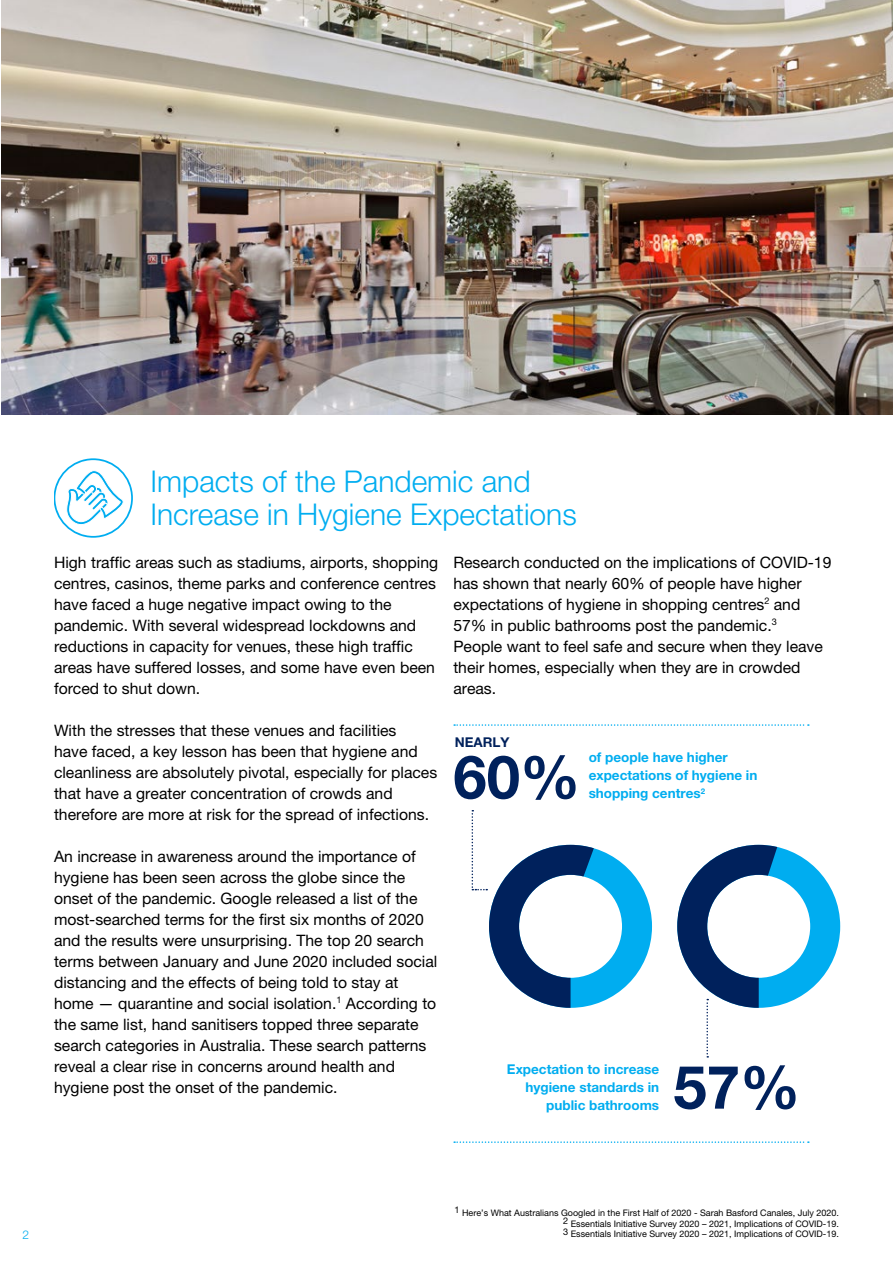
<style>
.page{position:relative;width:893px;height:1263px;background:#fff}
.page>*{position:absolute;margin:0;border:0;box-sizing:border-box;transform-origin:0 0}
.t1{font:700 60px "Helvetica Neue LT Pro";color:#00215c}
.t2{font:300 30px/33px "Helvetica Neue LT Pro";color:#00adf0}
.t3{font:15.75px/21px "Helvetica Neue LT Pro";color:#000}
.t4{font:700 13.5px/18px "Helvetica Neue LT Pro";color:#00adf0}
.t5{font:700 13.5px "Helvetica Neue LT Pro";color:#00215c}
.t6{font:300 12px "Helvetica Neue LT Pro";color:#00adf0}
.t7{font:9px/10.8px "Helvetica Neue LT Pro";color:#000;text-align:justify}
</style>
<div class="page">
<svg style="left:54px;top:458px;width:79px;height:79px"></svg>
<img style="left:1px;top:0;width:892px;height:414px">
<svg style="left:454px;top:1141px;width:355px;height:2px"></svg>
<svg style="left:454px;top:724px;width:355px;height:2px"></svg>
<div style="left:489px;top:845px;width:163px;height:163px;border:30px solid #00adf0;border-radius:50%"></div>
<div style="left:677px;top:845px;width:163px;height:163px;border:30px solid #00adf0;border-radius:50%"></div>
<svg style="left:472px;top:810px;width:122px;height:198px"></svg>
<svg style="left:677px;top:845px;width:100px;height:212px"></svg>
<h2 class="t2" style="left:151px;top:464px;width:428px">Impacts of the Pandemic and<br>Increase in Hygiene Expectations</h2>
<p class="t3" style="left:453px;top:551px;width:380px">Research conducted on the implications of COVID-19 has shown that nearly 60% of people have higher expectations of hygiene in shopping centres<sup>2</sup> and 57% in public bathrooms post the pandemic.<sup>3<br></sup>People want to feel safe and secure when they leave their homes, especially when they are in crowded areas.</p>
<p class="t3" style="left:54px;top:551px;width:386px">High traffic areas such as stadiums, airports, shopping centres, casinos, theme parks and conference centres have faced a huge negative impact owing to the pandemic. With several widespread lockdowns and reductions in capacity for venues, these high traffic areas have suffered losses, and some have even been forced to shut down.</p>
<p class="t3" style="left:54px;top:719px;width:385px">With the stresses that these venues and facilities<br>have faced, a key lesson has been that hygiene and cleanliness are absolutely pivotal, especially for places that have a greater concentration of crowds and therefore are more at risk for the spread of infections.</p>
<p class="t3" style="left:54px;top:845px;width:385px">An increase in awareness around the importance of hygiene has been seen across the globe since the onset of the pandemic. Google released a list of the most-searched terms for the first six months of 2020 and the results were unsurprising. The top 20 search terms between January and June 2020 included social distancing and the effects of being told to stay at home — quarantine and social isolation.<sup>1</sup> According to the same list, hand sanitisers topped three separate search categories in Australia. These search patterns reveal a clear rise in concerns around health and hygiene post the onset of the pandemic.</p>
<p class="t5" style="left:455px;top:734px;width:56px">NEARLY</p>
<p class="t4" style="left:589px;top:748px;width:170px">of people have higher expectations of hygiene in shopping centres<sup>2</sup></p>
<h1 class="t1" style="left:453px;top:740px;width:128px">60%</h1>
<p class="t4" style="left:507px;top:1060px;width:154px;text-align:right">Expectation to increase hygiene standards in public bathrooms</p>
<h1 class="t1" style="left:673px;top:1050px;width:128px">57%</h1>
<p class="t6" style="left:23px;top:1227px;width:8px">2</p>
<p class="t7" style="left:563px;top:1207px;width:277px;text-indent:-109px"><sup>1</sup> Here’s What Australians Googled in the First Half of 2020 - Sarah Basford Canales, July 2020.<br><sup>2</sup> Essentials Initiative Survey 2020 – 2021, Implications of COVID-19.<br><sup>3</sup> Essentials Initiative Survey 2020 – 2021, Implications of COVID-19.</p>
</div>
